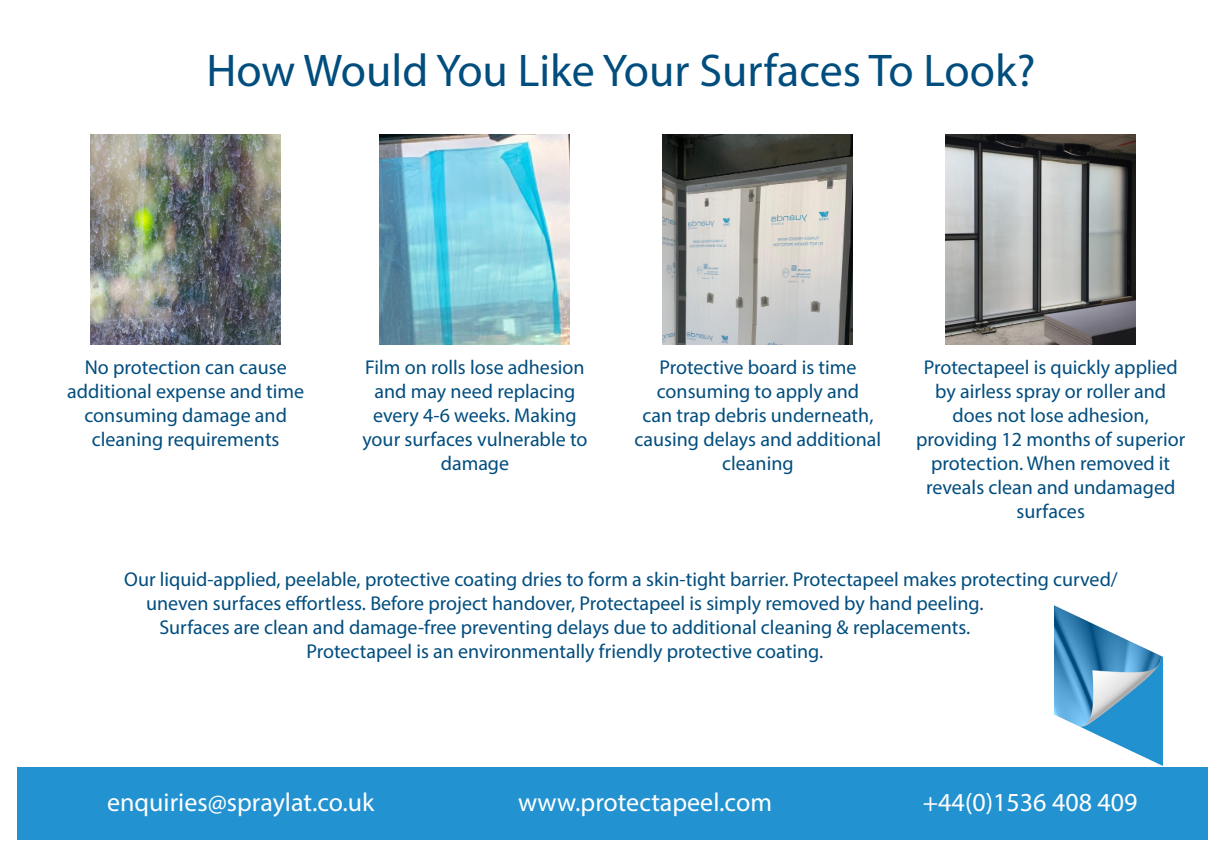
<style>
.page{position:relative;width:1225px;height:857px;background:#fff}
.page>*{position:absolute;margin:0;border:0;box-sizing:border-box;transform-origin:0 0}
.t1{font:46px "Myriad Pro";color:#004d7e}
.t2{font:26px "Myriad Pro";color:#fff}
.t3{font:20px/24px "Myriad Pro";color:#004d7e;text-align:center}
</style>
<div class="page">
<div style="left:17px;top:767px;width:1191px;height:72px;background:#2392d0"></div>
<img style="left:663px;top:135px;width:190px;height:209px">
<img style="left:91px;top:134px;width:190px;height:210px">
<img style="left:380px;top:135px;width:190px;height:209px">
<img style="left:946px;top:135px;width:190px;height:209px">
<img style="left:1054px;top:605px;width:109px;height:159px">
<p class="t1" style="left:207px;top:42px;width:830px">How Would You Like Your Surfaces To Look?</p>
<p class="t3" style="left:67px;top:354px;width:239px">No protection can cause additional expense and time consuming damage and cleaning requirements</p>
<p class="t3" style="left:362px;top:354px;width:226px">Film on rolls lose adhesion and may need replacing every 4-6 weeks. Making your surfaces vulnerable to damage</p>
<p class="t3" style="left:634px;top:354px;width:248px">Protective board is time consuming to apply and<br>can trap debris underneath, causing delays and additional cleaning</p>
<p class="t3" style="left:923px;top:354px;width:255px">Protectapeel is quickly applied by airless spray or roller and does not lose adhesion,</p>
<p class="t3" style="left:916px;top:426px;width:270px">providing 12 months of superior protection. When removed it reveals clean and undamaged surfaces</p>
<p class="t3" style="left:124px;top:567px;width:995px">Our liquid-applied, peelable, protective coating dries to form a skin-tight barrier. Protectapeel makes protecting curved/</p>
<p class="t3" style="left:146px;top:591px;width:839px">uneven surfaces effortless. Before project handover, Protectapeel is simply removed by hand peeling.</p>
<p class="t3" style="left:159px;top:615px;width:812px">Surfaces are clean and damage-free preventing delays due to additional cleaning &amp; replacements.</p>
<p class="t3" style="left:306px;top:639px;width:518px">Protectapeel is an environmentally friendly protective coating.</p>
<p class="t2" style="left:107px;top:785px;width:269px">enquiries@spraylat.co.uk</p>
<p class="t2" style="left:518px;top:785px;width:255px">www.protectapeel.com</p>
<p class="t2" style="left:922px;top:785px;width:216px">+44(0)1536 408 409</p>
</div>
